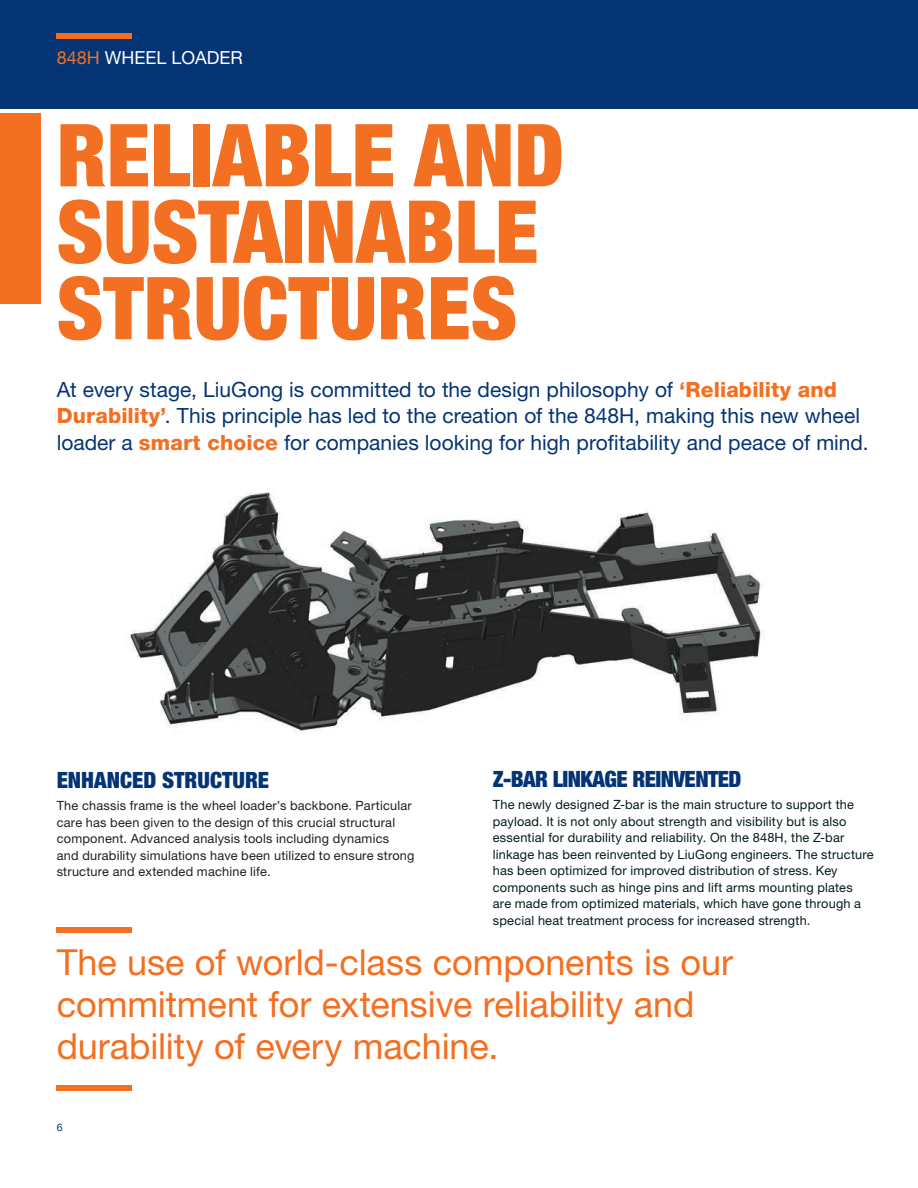
<style>
.page{position:relative;width:918px;height:1188px;background:#fff}
.page>*{position:absolute;margin:0;border:0;box-sizing:border-box;transform-origin:0 0}
.t1{font:900 condensed 87px/76.5px "Helvetica Neue LT Pro";color:#f36f21}
.t2{font:36px/42px "Helvetica Neue LT Pro";color:#f36f21}
.t3{font:900 condensed 22.5px "Helvetica Neue LT Pro";letter-spacing:-.025em;color:#053474}
.t4{font:900 condensed 22.5px "Helvetica Neue LT Pro";color:#053474}
.t5{font:21px/26.2px "Helvetica Neue LT Pro";color:#053474}
.t6{font:18px "Helvetica Neue LT Pro";color:#fff}
.t7{font:12.75px/16.5px "Helvetica Neue LT Pro";letter-spacing:.015em;color:#061b22}
.t8{font:12.75px/16.5px "Helvetica Neue LT Pro";letter-spacing:.015em;color:#231f20}
.t9{font:10.5px "Helvetica Neue LT Pro";color:#053474}
.s1{color:#f36f21}
.s2{font-weight:800;color:#f36f21}
</style>
<div class="page">
<div style="left:57px;top:928px;width:75px;height:5px;background:#f36f21"></div>
<div style="left:57px;top:1085px;width:75px;height:6px;background:#f36f21"></div>
<img style="left:130px;top:493px;width:634px;height:240px">
<div style="left:0;top:0;width:918px;height:109px;background:#053474"></div>
<div style="left:0;top:113px;width:40px;height:190px;background:#f36f21"></div>
<div style="left:57px;top:34px;width:75px;height:5px;background:#f36e21"></div>
<h3 class="t6" style="left:57px;top:47px;width:188px"><span class="s1">848H</span> WHEEL LOADER</h3>
<h1 class="t1" style="left:57px;top:117px;width:509px">RELIABLE AND<br>SUSTAINABLE<br>STRUCTURES</h1>
<p class="t5" style="left:57px;top:376px;width:813px">At every stage, LiuGong is committed to the design philosophy of <span class="s2">‘Reliability and<br>Durability’</span>. This principle has led to the creation of the 848H, making this new wheel loader a <span class="s2">smart choice</span> for companies looking for high profitability and peace of mind.</p>
<h3 class="t3" style="left:493px;top:765px;width:250px">Z-BAR LINKAGE REINVENTED</h3>
<p class="t7" style="left:493px;top:796px;width:382px">The newly designed Z-bar is the main structure to support the payload. It is not only about strength and visibility but is also essential for durability and reliability. On the 848H, the Z-bar linkage has been reinvented by LiuGong engineers. The structure has been optimized for improved distribution of stress. Key components such as hinge pins and lift arms mounting plates are made from optimized materials, which have gone through a special heat treatment process for increased strength.</p>
<h2 class="t2" style="left:57px;top:940px;width:678px">The use of world-class components is our commitment for extensive reliability and durability of every machine.</h2>
<h3 class="t4" style="left:57px;top:766px;width:214px">ENHANCED STRUCTURE</h3>
<p class="t8" style="left:57px;top:797px;width:359px">The chassis frame is the wheel loader’s backbone. Particular care has been given to the design of this crucial structural component. Advanced analysis tools including dynamics<br>and durability simulations have been utilized to ensure strong structure and extended machine life.</p>
<p class="t9" style="left:57px;top:1120px;width:7px">6</p>
</div>
